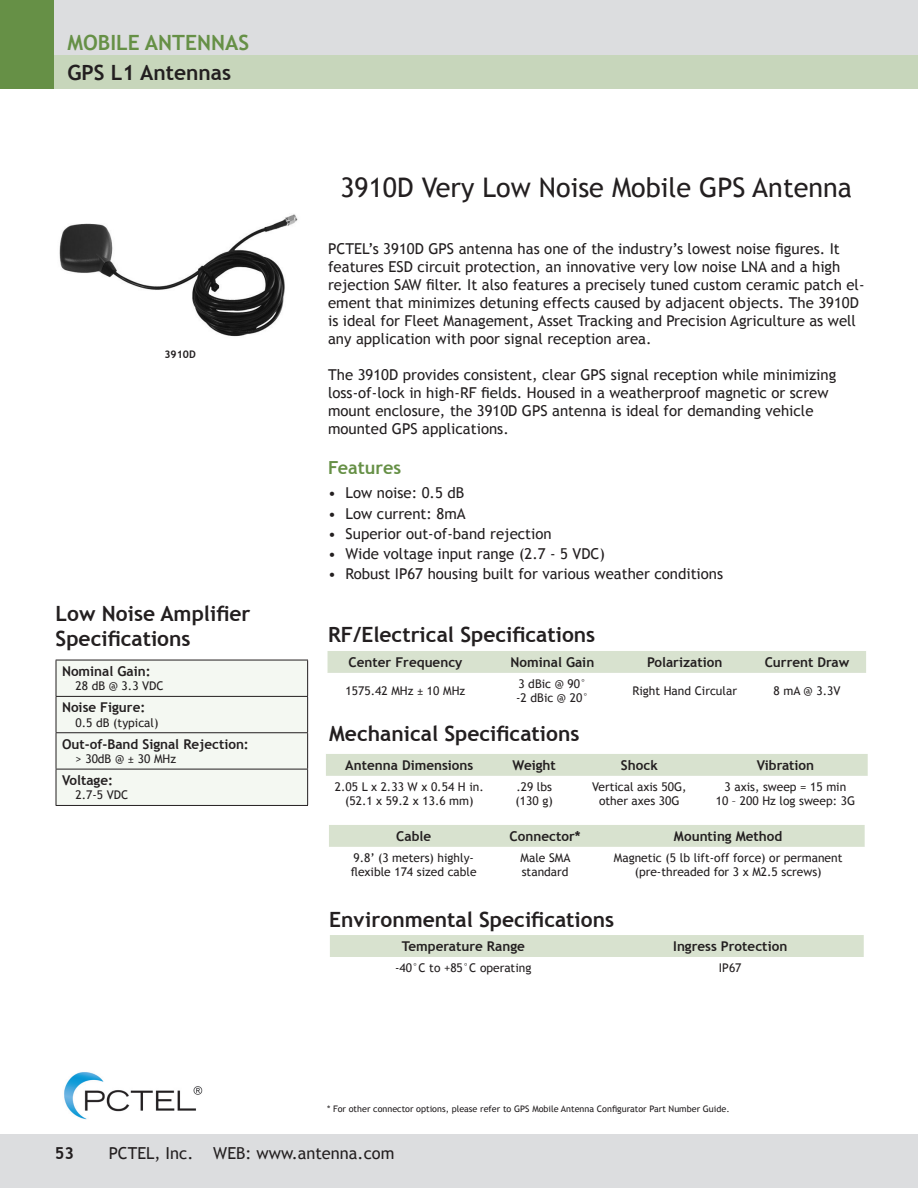
<style>
.page{position:relative;width:918px;height:1188px;background:#fff}
.page>*{position:absolute;margin:0;border:0;box-sizing:border-box;transform-origin:0 0}
._1-HEADING{font:27px "Trebuchet MS";color:#231f20}
.HEADERS-_Chart_Data{font:700 21px/25.2px "Trebuchet MS";color:#231f20}
.Section_Header-RIGHT{font:700 21px "Trebuchet MS";color:#669046}
.Section_Antenna_Head{font:700 21px "Trebuchet MS";color:#231f20}
.FEATURES_subhead{font:700 18px "Trebuchet MS";color:#669046}
.t1{font:16.5px "Trebuchet MS";color:#231f20}
.t2{font:700 16.5px "Trebuchet MS";color:#231f20}
.Intro{font:15px/18px "Trebuchet MS";color:#231f20}
.HEADERS-SUBheads-cha{font:700 13.5px "Trebuchet MS";color:#231f20}
.Tech_Data_Subhead{font:700 13.5px "Trebuchet MS";color:#231f20}
.Chart_Body{font:12px/14.4px "Trebuchet MS";color:#231f20}
.Tech_Data_Body{font:12px "Trebuchet MS";color:#231f20}
.t3{font:700 10.5px "Trebuchet MS";color:#231f20}
.Footnote_Copy{font:9px "Trebuchet MS";color:#231f20}
</style>
<div class="page">
<img style="left:64px;top:1072px;width:139px;height:48px">
<div style="left:0;top:0;width:918px;height:89px;background:#dcdddf"></div>
<div style="left:0;top:55px;width:918px;height:34px;background:#c7d6bb"></div>
<div style="left:0;top:0;width:54px;height:89px;background:#669046"></div>
<div style="left:0;top:1134px;width:918px;height:54px;background:#dcdddf"></div>
<div style="left:57px;top:661px;width:250px;height:144px;background:#f4f8f2"></div>
<hr style="left:56px;top:660px;width:252px;height:1px;background:#231f20">
<hr style="left:56px;top:660px;width:1px;height:36px;background:#231f20">
<hr style="left:307px;top:660px;width:1px;height:36px;background:#231f20">
<hr style="left:56px;top:696px;width:252px;height:1px;background:#231f20">
<hr style="left:56px;top:697px;width:1px;height:35px;background:#231f20">
<hr style="left:307px;top:697px;width:1px;height:35px;background:#231f20">
<hr style="left:56px;top:732px;width:252px;height:1px;background:#231f20">
<hr style="left:56px;top:733px;width:1px;height:36px;background:#231f20">
<hr style="left:307px;top:733px;width:1px;height:36px;background:#231f20">
<hr style="left:56px;top:769px;width:252px;height:1px;background:#231f20">
<hr style="left:56px;top:769px;width:1px;height:36px;background:#231f20">
<hr style="left:307px;top:769px;width:1px;height:36px;background:#231f20">
<hr style="left:56px;top:805px;width:252px;height:1px;background:#231f20">
<img style="left:59px;top:214px;width:239px;height:123px">
<div style="left:328px;top:651px;width:538px;height:22px;background:#d8e2cf"></div>
<div style="left:326px;top:754px;width:542px;height:22px;background:#d8e2cf"></div>
<div style="left:330px;top:935px;width:534px;height:22px;background:#d8e2cf"></div>
<div style="left:329px;top:825px;width:536px;height:22px;background:#d8e2cf"></div>
<h2 class="Section_Header-RIGHT" style="left:68px;top:29px;width:183px">MOBILE ANTENNAS</h2>
<h3 class="Section_Antenna_Head" style="left:68px;top:59px;width:165px">GPS L1 Antennas</h3>
<p class="t3" style="left:164px;top:348px;width:33px">3910D</p>
<h4 class="HEADERS-_Chart_Data" style="left:56px;top:601px;width:196px">Low Noise Amplifier<br>Specifications</h4>
<p class="Tech_Data_Subhead" style="left:62px;top:663px;width:90px">Nominal Gain:</p>
<p class="Tech_Data_Body" style="left:76px;top:679px;width:90px">28 dB @ 3.3 VDC</p>
<p class="Tech_Data_Subhead" style="left:62px;top:699px;width:85px">Noise Figure:</p>
<p class="Tech_Data_Body" style="left:76px;top:715px;width:85px">0.5 dB (typical)</p>
<p class="Tech_Data_Subhead" style="left:62px;top:735px;width:188px">Out-of-Band Signal Rejection:</p>
<p class="Tech_Data_Body" style="left:76px;top:752px;width:102px">&gt; 30dB @ ± 30 MHz</p>
<p class="Tech_Data_Subhead" style="left:62px;top:772px;width:53px">Voltage:</p>
<p class="Tech_Data_Body" style="left:76px;top:788px;width:54px">2.7-5 VDC</p>
<h1 class="_1-HEADING" style="left:340px;top:172px;width:513px">3910D Very Low Noise Mobile GPS Antenna</h1>
<p class="Intro" style="left:328px;top:240px;width:538px">PCTEL’s 3910D GPS antenna has one of the industry’s lowest noise figures. It features ESD circuit protection, an innovative very low noise LNA and a high rejection SAW filter. It also features a precisely tuned custom ceramic patch el&shy;ement that minimizes detuning effects caused by adjacent objects. The 3910D is ideal for Fleet Management, Asset Tracking and Precision Agriculture as well any application with poor signal reception area.</p>
<p class="Intro" style="left:328px;top:366px;width:510px">The 3910D provides consistent, clear GPS signal reception while minimizing loss-of-lock in high-RF fields. Housed in a weatherproof magnetic or screw mount enclosure, the 3910D GPS antenna is ideal for demanding vehicle mounted GPS applications.</p>
<p class="FEATURES_subhead" style="left:328px;top:456px;width:75px">Features</p>
<p class="Intro" style="left:328px;top:484px;width:138px">• Low noise: 0.5 dB</p>
<p class="Intro" style="left:328px;top:504px;width:139px">• Low current: 8mA</p>
<p class="Intro" style="left:328px;top:525px;width:225px">• Superior out-of-band rejection</p>
<p class="Intro" style="left:328px;top:545px;width:279px">• Wide voltage input range (2.7 - 5 VDC)</p>
<p class="Intro" style="left:328px;top:565px;width:397px">• Robust IP67 housing built for various weather conditions</p>
<h4 class="HEADERS-_Chart_Data" style="left:328px;top:622px;width:269px">RF/Electrical Specifications</h4>
<p class="HEADERS-SUBheads-cha" style="left:348px;top:654px;width:116px">Center Frequency</p>
<p class="HEADERS-SUBheads-cha" style="left:511px;top:654px;width:85px">Nominal Gain</p>
<p class="HEADERS-SUBheads-cha" style="left:647px;top:654px;width:77px">Polarization</p>
<p class="HEADERS-SUBheads-cha" style="left:765px;top:654px;width:86px">Current Draw</p>
<p class="Chart_Body" style="left:346px;top:684px;width:121px">1575.42 MHz ± 10 MHz</p>
<p class="Chart_Body" style="left:518px;top:677px;width:70px">3 dBic @ 90°</p>
<p class="Chart_Body" style="left:516px;top:691px;width:74px">-2 dBic @ 20°</p>
<p class="Chart_Body" style="left:632px;top:684px;width:106px">Right Hand Circular</p>
<p class="Chart_Body" style="left:774px;top:684px;width:68px">8 mA @ 3.3V</p>
<h4 class="HEADERS-_Chart_Data" style="left:329px;top:721px;width:252px">Mechanical Specifications</h4>
<p class="HEADERS-SUBheads-cha" style="left:345px;top:757px;width:130px">Antenna Dimensions</p>
<p class="HEADERS-SUBheads-cha" style="left:512px;top:757px;width:45px">Weight</p>
<p class="HEADERS-SUBheads-cha" style="left:621px;top:757px;width:38px">Shock</p>
<p class="HEADERS-SUBheads-cha" style="left:757px;top:757px;width:59px">Vibration</p>
<p class="Chart_Body" style="left:335px;top:779px;width:150px">2.05 L x 2.33 W x 0.54 H in.</p>
<p class="Chart_Body" style="left:345px;top:794px;width:130px">(52.1 x 59.2 x 13.6 mm)</p>
<p class="Chart_Body" style="left:516px;top:779px;width:37px">.29 lbs</p>
<p class="Chart_Body" style="left:516px;top:794px;width:39px">(130 g)</p>
<p class="Chart_Body" style="left:592px;top:779px;width:96px">Vertical axis 50G,</p>
<p class="Chart_Body" style="left:599px;top:794px;width:82px">other axes 30G</p>
<p class="Chart_Body" style="left:725px;top:779px;width:123px">3 axis, sweep = 15 min</p>
<p class="Chart_Body" style="left:716px;top:794px;width:141px">10 – 200 Hz log sweep: 3G</p>
<p class="HEADERS-SUBheads-cha" style="left:396px;top:828px;width:37px">Cable</p>
<p class="HEADERS-SUBheads-cha" style="left:510px;top:828px;width:73px">Connector*</p>
<p class="HEADERS-SUBheads-cha" style="left:674px;top:828px;width:110px">Mounting Method</p>
<p class="Chart_Body" style="left:353px;top:850px;width:122px">9.8’ (3 meters) highly-</p>
<p class="Chart_Body" style="left:351px;top:865px;width:127px">flexible 174 sized cable</p>
<p class="Chart_Body" style="left:521px;top:850px;width:51px">Male SMA standard</p>
<p class="Chart_Body" style="left:614px;top:850px;width:230px">Magnetic (5 lb lift-off force) or permanent</p>
<p class="Chart_Body" style="left:635px;top:865px;width:189px">(pre-threaded for 3 x M2.5 screws)</p>
<h4 class="HEADERS-_Chart_Data" style="left:329px;top:907px;width:287px">Environmental Specifications</h4>
<p class="HEADERS-SUBheads-cha" style="left:402px;top:938px;width:125px">Temperature Range</p>
<p class="HEADERS-SUBheads-cha" style="left:673px;top:938px;width:116px">Ingress Protection</p>
<p class="Chart_Body" style="left:395px;top:961px;width:138px">-40°C to +85°C operating</p>
<p class="Chart_Body" style="left:719px;top:961px;width:24px">IP67</p>
<p class="Footnote_Copy" style="left:327px;top:1103px;width:404px">* For other connector options, please refer to GPS Mobile Antenna Configurator Part Number Guide.</p>
<p class="t2" style="left:55px;top:1143px;width:21px">53</p>
<p class="t1" style="left:109px;top:1143px;width:287px">PCTEL, Inc. WEB: www.antenna.com</p>
</div>
